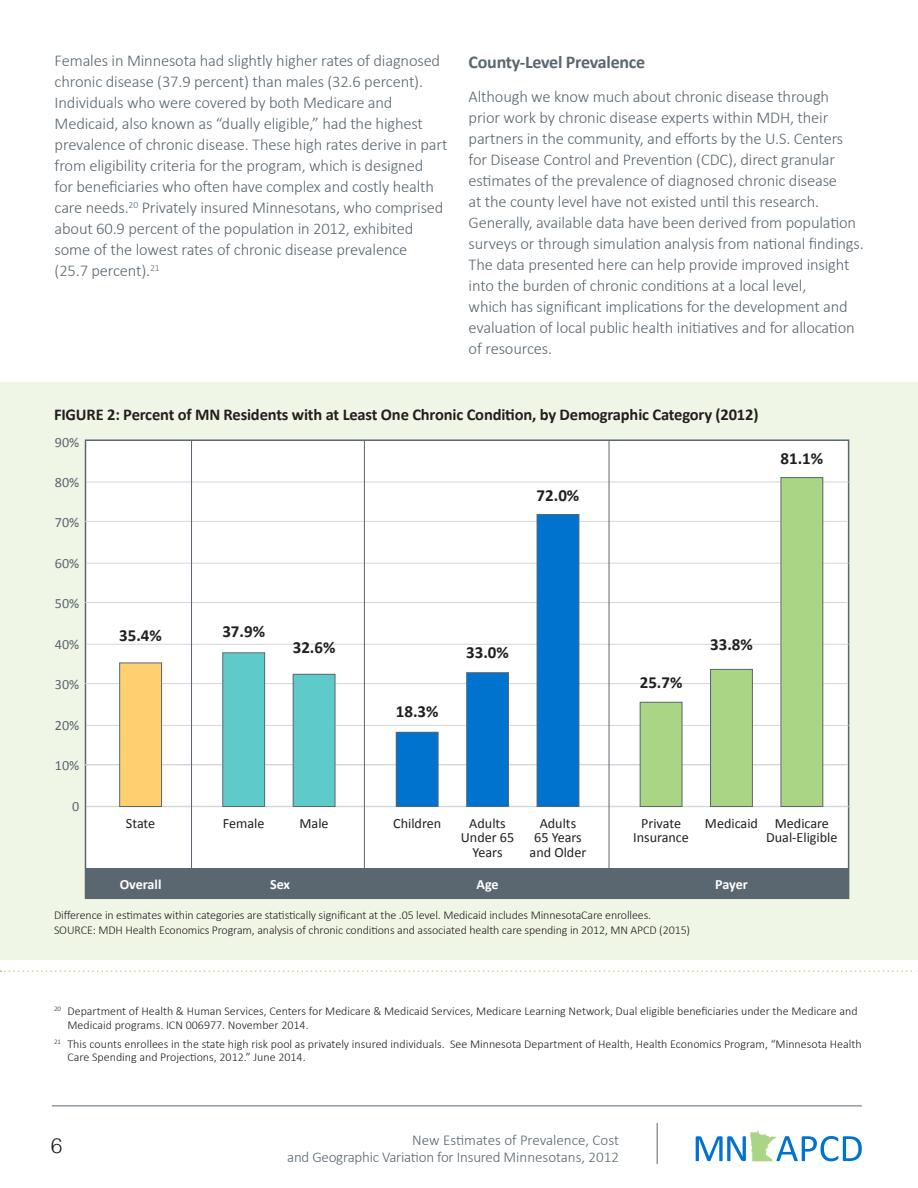
<style>
.page{position:relative;width:918px;height:1188px;background:#fff}
.page>*{position:absolute;margin:0;border:0;box-sizing:border-box;transform-origin:0 0}
.t1{font:300 21px "Helvetica";color:#231f20}
.Sub_head{font:700 18px "Calibri";letter-spacing:-.015em;color:#5a6670}
.t2{font:700 16.95px "Calibri";color:#231f20}
.t3{font:300 16.5px/21px "Calibri";letter-spacing:-.01em;color:#5a6670}
.Figure___Table_Title{font:700 16.5px "Calibri";letter-spacing:-.01em;color:#231f20}
.t4{font:300 15px/16.5px "Calibri";letter-spacing:-.015em;color:#5a6670;text-align:right}
.t5{font:14.1px/14.1px "Calibri";color:#231f20;text-align:center}
.t6{font:14.1px "Calibri";color:#5a6670}
.t7{font:700 14.1px "Calibri";letter-spacing:-.005em;color:#fff}
.t8{font:300 12px/13.5px "Calibri";color:#231f20}
</style>
<div class="page">
<hr style="left:52px;top:1106px;width:810px;height:1px;background:#5a6670">
<hr style="left:657px;top:1123px;width:1px;height:41px;background:#5a6670">
<svg style="left:696px;top:1130px;width:166px;height:31px"></svg>
<div style="left:0;top:382px;width:918px;height:578px;background:#f0f6e6"></div>
<svg style="left:0;top:970px;width:918px;height:2px"></svg>
<div style="left:86px;top:440px;width:763px;height:458px;background:#fff"></div>
<hr style="left:87px;top:806px;width:762px;height:1px;background:#d5d6da">
<hr style="left:87px;top:725px;width:762px;height:1px;background:#d5d6da">
<hr style="left:87px;top:644px;width:762px;height:1px;background:#d5d6da">
<hr style="left:87px;top:563px;width:762px;height:1px;background:#d5d6da">
<hr style="left:87px;top:482px;width:762px;height:1px;background:#d5d6da">
<hr style="left:85px;top:764px;width:762px;height:1px;background:#d5d6da">
<hr style="left:85px;top:683px;width:762px;height:1px;background:#d5d6da">
<hr style="left:85px;top:602px;width:762px;height:1px;background:#d5d6da">
<hr style="left:85px;top:521px;width:762px;height:1px;background:#d5d6da">
<div style="left:781px;top:478px;width:42px;height:328px;background:#aad585"></div>
<div style="left:781px;top:477px;width:42px;height:330px;border:1px solid #5a6670"></div>
<div style="left:711px;top:669px;width:41px;height:137px;background:#aad585"></div>
<div style="left:710px;top:669px;width:43px;height:138px;border:1px solid #5a6670"></div>
<div style="left:640px;top:702px;width:42px;height:104px;background:#aad585"></div>
<div style="left:640px;top:702px;width:42px;height:105px;border:1px solid #5a6670"></div>
<div style="left:537px;top:514px;width:42px;height:292px;background:#0073ce"></div>
<div style="left:537px;top:514px;width:42px;height:293px;border:1px solid #5a6670"></div>
<div style="left:467px;top:673px;width:42px;height:133px;background:#0073ce"></div>
<div style="left:466px;top:672px;width:43px;height:135px;border:1px solid #5a6670"></div>
<div style="left:396px;top:732px;width:42px;height:74px;background:#0073ce"></div>
<div style="left:396px;top:732px;width:42px;height:75px;border:1px solid #5a6670"></div>
<div style="left:293px;top:674px;width:42px;height:132px;background:#5ecbca"></div>
<div style="left:293px;top:674px;width:42px;height:133px;border:1px solid #5a6670"></div>
<div style="left:223px;top:653px;width:42px;height:153px;background:#5ecbca"></div>
<div style="left:222px;top:652px;width:43px;height:155px;border:1px solid #5a6670"></div>
<div style="left:120px;top:663px;width:42px;height:143px;background:#ffd06f"></div>
<div style="left:119px;top:663px;width:43px;height:144px;border:1px solid #5a6670"></div>
<hr style="left:191px;top:440px;width:1px;height:458px;background:#5a6670">
<hr style="left:364px;top:440px;width:1px;height:458px;background:#5a6670">
<hr style="left:609px;top:440px;width:1px;height:458px;background:#5a6670">
<div style="left:86px;top:868px;width:763px;height:30px;background:#5a6670"></div>
<p class="t3" style="left:55px;top:50px;width:394px">Females in Minnesota had slightly higher rates of diagnosed chronic disease (37.9 percent) than males (32.6 percent).<br>Individuals who were covered by both Medicare and Medicaid, also known as “dually eligible,” had the highest prevalence of chronic disease. These high rates derive in part from eligibility criteria for the program, which is designed<br>for beneficiaries who often have complex and costly health care needs.<sup>20</sup> Privately insured Minnesotans, who comprised about 60.9 percent of the population in 2012, exhibited some of the lowest rates of chronic disease prevalence<br>(25.7 percent).<sup>21</sup></p>
<p class="Sub_head" style="left:469px;top:50px;width:178px">County-Level Prevalence</p>
<p class="t3" style="left:469px;top:86px;width:397px">Although we know much about chronic disease through prior work by chronic disease experts within MDH, their partners in the community, and efforts by the U.S. Centers for Disease Control and Prevention (CDC), direct granular estimates of the prevalence of diagnosed chronic disease<br>at the county level have not existed until this research.<br>Generally, available data have been derived from population surveys or through simulation analysis from national findings.<br>The data presented here can help provide improved insight into the burden of chronic conditions at a local level,<br>which has significant implications for the development and evaluation of local public health initiatives and for allocation of resources.</p>
<p class="Figure___Table_Title" style="left:54px;top:404px;width:706px">FIGURE 2: Percent of MN Residents with at Least One Chronic Condition, by Demographic Category (2012)</p>
<p class="t6" style="left:55px;top:434px;width:26px">90%</p>
<p class="t6" style="left:55px;top:474px;width:26px">80%</p>
<p class="t6" style="left:55px;top:513px;width:26px">70%</p>
<p class="t6" style="left:55px;top:555px;width:26px">60%</p>
<p class="t6" style="left:55px;top:595px;width:26px">50%</p>
<p class="t6" style="left:55px;top:636px;width:26px">40%</p>
<p class="t6" style="left:55px;top:676px;width:26px">30%</p>
<p class="t6" style="left:55px;top:717px;width:26px">20%</p>
<p class="t6" style="left:55px;top:757px;width:26px">10%</p>
<p class="t2" style="left:119px;top:625px;width:44px">35.4%</p>
<p class="t2" style="left:222px;top:621px;width:44px">37.9%</p>
<p class="t2" style="left:293px;top:637px;width:44px">32.6%</p>
<p class="t2" style="left:537px;top:485px;width:44px">72.0%</p>
<p class="t2" style="left:396px;top:701px;width:44px">18.3%</p>
<p class="t2" style="left:466px;top:642px;width:44px">33.0%</p>
<p class="t2" style="left:781px;top:448px;width:44px">81.1%</p>
<p class="t2" style="left:640px;top:671px;width:44px">25.7%</p>
<p class="t2" style="left:710px;top:634px;width:44px">33.8%</p>
<p class="t6" style="left:72px;top:798px;width:9px">0</p>
<p class="t5" style="left:126px;top:816px;width:31px">State</p>
<p class="t5" style="left:223px;top:816px;width:43px">Female</p>
<p class="t5" style="left:300px;top:816px;width:31px">Male</p>
<p class="t5" style="left:461px;top:816px;width:55px">Adults<br>Under 65<br>Years</p>
<p class="t5" style="left:393px;top:816px;width:50px">Children</p>
<p class="t5" style="left:530px;top:816px;width:58px">Adults<br>65 Years and Older</p>
<p class="t5" style="left:641px;top:816px;width:41px">Private</p>
<p class="t5" style="left:705px;top:816px;width:55px">Medicaid</p>
<p class="t5" style="left:633px;top:830px;width:57px">Insurance</p>
<p class="t7" style="left:120px;top:875px;width:43px">Overall</p>
<p class="t7" style="left:270px;top:875px;width:22px">Sex</p>
<p class="t7" style="left:476px;top:875px;width:24px">Age</p>
<p class="t7" style="left:715px;top:875px;width:34px">Payer</p>
<p class="t8" style="left:54px;top:909px;width:599px">Difference in estimates within categories are statistically significant at the .05 level. Medicaid includes MinnesotaCare enrollees.</p>
<p class="t8" style="left:54px;top:924px;width:638px">SOURCE: MDH Health Economics Program, analysis of chronic conditions and associated health care spending in 2012, MN APCD (2015)</p>
<p class="t5" style="left:766px;top:816px;width:73px">Medicare<br>Dual-Eligible</p>
<p class="t8" style="left:68px;top:1004px;width:792px;text-indent:-14px"><sup>20</sup> Department of Health &amp; Human Services, Centers for Medicare &amp; Medicaid Services, Medicare Learning Network, Dual eligible beneficiaries under the Medicare and<br>Medicaid programs. ICN 006977. November 2014.</p>
<p class="t8" style="left:68px;top:1037px;width:796px;text-indent:-14px"><sup>21</sup> This counts enrollees in the state high risk pool as privately insured individuals. See Minnesota Department of Health, Health Economics Program, “Minnesota Health<br>Care Spending and Projections, 2012.” June 2014.</p>
<p class="t1" style="left:51px;top:1128px;width:13px">6</p>
<p class="t4" style="left:287px;top:1132px;width:333px">New Estimates of Prevalence, Cost<br>and Geographic Variation for Insured Minnesotans, 2012</p>
</div>
